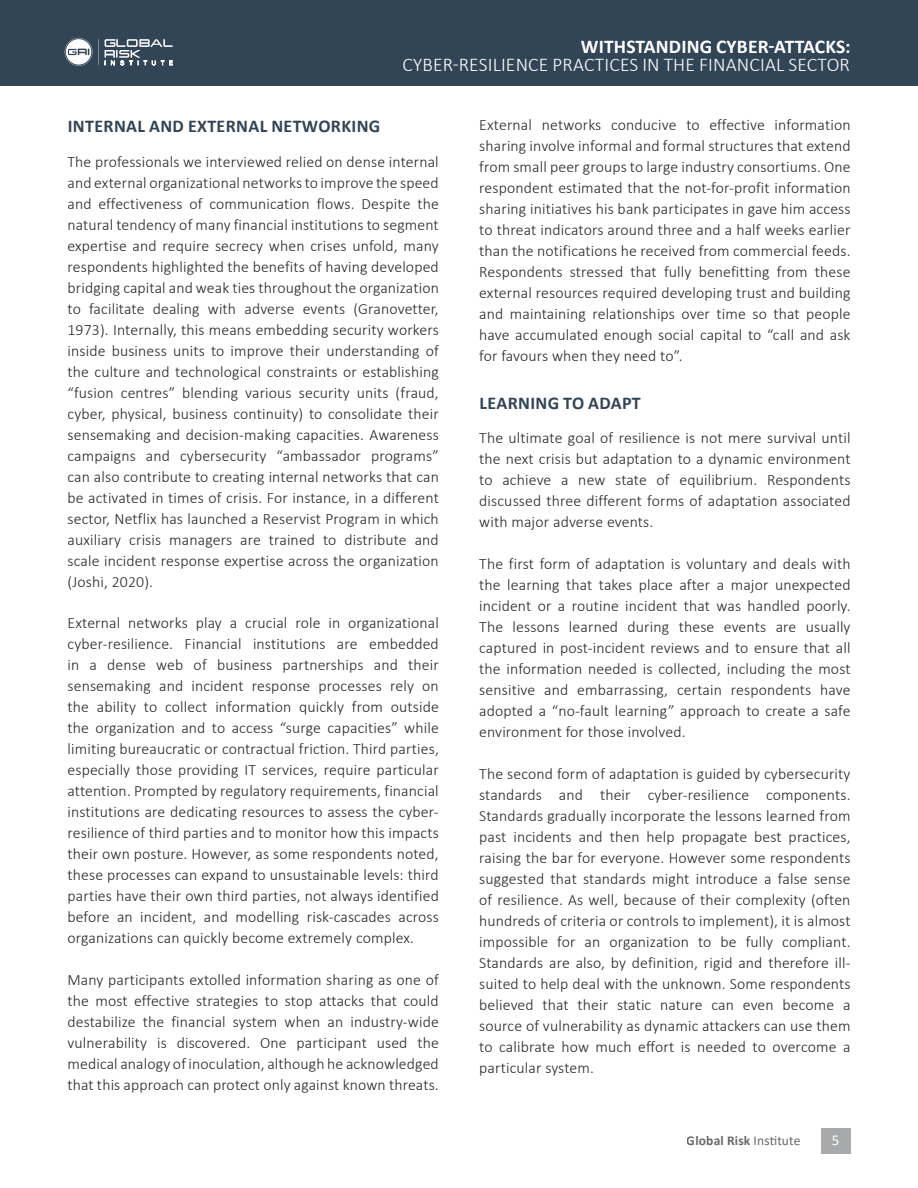
<style>
.page{position:relative;width:918px;height:1188px;background:#fff}
.page>*{position:absolute;margin:0;border:0;box-sizing:border-box;transform-origin:0 0}
.t1{font:300 19.5px "Calibri";letter-spacing:.01em;color:#fff}
.t2{font:700 19.5px "Calibri";letter-spacing:.01em;color:#fff}
.t3{font:700 18px "Calibri";letter-spacing:.02em;color:#324556}
.t4{font:300 15.75px/21px "Calibri";letter-spacing:.01em;color:#242629;text-align:justify}
.t5{font:15px "Calibri";color:#fff}
.t6{font:700 13.5px "Calibri";letter-spacing:.01em;color:#242629}
.s1{font-weight:400}
</style>
<div class="page">
<div style="left:821px;top:1129px;width:30px;height:25px;background:#a8a9aa"></div>
<div style="left:0;top:0;width:918px;height:85px;background:#324556"></div>
<svg style="left:65px;top:38px;width:28px;height:28px"></svg>
<svg style="left:104px;top:39px;width:69px;height:26px"></svg>
<p class="t2" style="left:581px;top:33px;width:271px">WITHSTANDING CYBER-ATTACKS:</p>
<p class="t1" style="left:403px;top:52px;width:449px">CYBER-RESILIENCE PRACTICES IN THE FINANCIAL SECTOR</p>
<p class="t3" style="left:68px;top:114px;width:314px">INTERNAL AND EXTERNAL NETWORKING</p>
<p class="t4" style="left:68px;top:151px;width:373px">The professionals we interviewed relied on dense internal and external organizational networks to improve the speed and effectiveness of communication flows. Despite the natural tendency of many financial institutions to segment expertise and require secrecy when crises unfold, many respondents highlighted the benefits of having developed bridging capital and weak ties throughout the organization to facilitate dealing with adverse events (Granovetter, 1973). Internally, this means embedding security workers inside business units to improve their understanding of the culture and technological constraints or establishing “fusion centres” blending various security units (fraud, cyber, physical, business continuity) to consolidate their sensemaking and decision-making capacities. Awareness campaigns and cybersecurity “ambassador programs” can also contribute to creating internal networks that can be activated in times of crisis. For instance, in a different sector, Netflix has launched a Reservist Program in which auxiliary crisis managers are trained to distribute and scale incident response expertise across the organization (Joshi, 2020).</p>
<p class="t4" style="left:68px;top:613px;width:373px">External networks play a crucial role in organizational cyber-resilience. Financial institutions are embedded in a dense web of business partnerships and their sensemaking and incident response processes rely on the ability to collect information quickly from outside the organization and to access “surge capacities” while limiting bureaucratic or contractual friction. Third parties, especially those providing IT services, require particular attention. Prompted by regulatory requirements, financial institutions are dedicating resources to assess the cyber&shy;resilience of third parties and to monitor how this impacts their own posture. However, as some respondents noted, these processes can expand to unsustainable levels: third parties have their own third parties, not always identified before an incident, and modelling risk-cascades across organizations can quickly become extremely complex.</p>
<p class="t4" style="left:68px;top:969px;width:373px">Many participants extolled information sharing as one of the most effective strategies to stop attacks that could destabilize the financial system when an industry-wide vulnerability is discovered. One participant used the medical analogy of inoculation, although he acknowledged that this approach can protect only against known threats.</p>
<p class="t4" style="left:479px;top:115px;width:373px">External networks conducive to effective information sharing involve informal and formal structures that extend from small peer groups to large industry consortiums. One respondent estimated that the not-for-profit information sharing initiatives his bank participates in gave him access to threat indicators around three and a half weeks earlier than the notifications he received from commercial feeds.<br>Respondents stressed that fully benefitting from these external resources required developing trust and building and maintaining relationships over time so that people have accumulated enough social capital to “call and ask for favours when they need to”.</p>
<p class="t3" style="left:480px;top:390px;width:163px">LEARNING TO ADAPT</p>
<p class="t4" style="left:479px;top:427px;width:373px">The ultimate goal of resilience is not mere survival until the next crisis but adaptation to a dynamic environment to achieve a new state of equilibrium. Respondents discussed three different forms of adaptation associated with major adverse events.</p>
<p class="t4" style="left:479px;top:553px;width:373px">The first form of adaptation is voluntary and deals with the learning that takes place after a major unexpected incident or a routine incident that was handled poorly.<br>The lessons learned during these events are usually captured in post-incident reviews and to ensure that all the information needed is collected, including the most sensitive and embarrassing, certain respondents have adopted a “no-fault learning” approach to create a safe environment for those involved.</p>
<p class="t4" style="left:479px;top:763px;width:373px">The second form of adaptation is guided by cybersecurity standards and their cyber-resilience components.<br>Standards gradually incorporate the lessons learned from past incidents and then help propagate best practices, raising the bar for everyone. However some respondents suggested that standards might introduce a false sense of resilience. As well, because of their complexity (often hundreds of criteria or controls to implement), it is almost impossible for an organization to be fully compliant.<br>Standards are also, by definition, rigid and therefore ill&shy;suited to help deal with the unknown. Some respondents believed that their static nature can even become a source of vulnerability as dynamic attackers can use them to calibrate how much effort is needed to overcome a particular system.</p>
<p class="t6" style="left:687px;top:1131px;width:115px">Global Risk <span class="s1">Institute</span></p>
<p class="t5" style="left:832px;top:1130px;width:9px">5</p>
</div>
